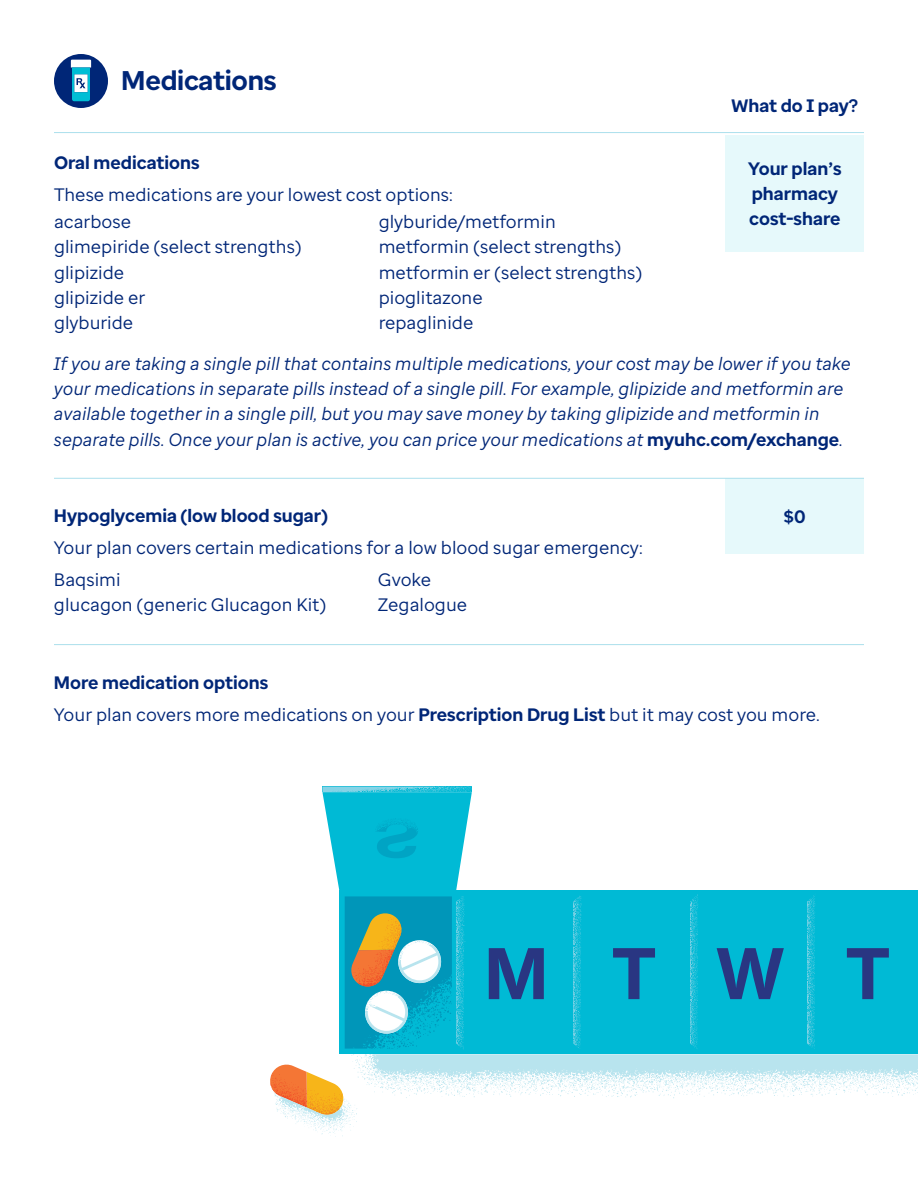
<style>
.page{position:relative;width:918px;height:1188px;background:#fff}
.page>*{position:absolute;margin:0;border:0;box-sizing:border-box;transform-origin:0 0}
.t1{font:700 27px "Enterprise Sans";letter-spacing:-.01em;color:#002677}
.t2{font:18px/25.2px "Enterprise Sans";color:#002677}
.t3{font:italic 18px/25.2px "Enterprise Sans";color:#002677}
.t4{font:700 18px/25.2px "Enterprise Sans";color:#002677}
.s1{font-weight:700;font-style:normal}
.s2{font-weight:700}
</style>
<div class="page">
<div style="left:726px;top:135px;width:138px;height:117px;background:#e6f9fb"></div>
<div style="left:726px;top:478px;width:138px;height:76px;background:#e6f9fb"></div>
<hr style="left:54px;top:132px;width:810px;height:1px;background:#abdfec">
<hr style="left:54px;top:478px;width:810px;height:1px;background:#abdfec">
<hr style="left:54px;top:644px;width:810px;height:1px;background:#abdfec">
<div style="left:54px;top:54px;width:54px;height:54px;background:#002677;border-radius:50%"></div>
<svg style="left:71px;top:60px;width:20px;height:41px"></svg>
<svg style="left:351px;top:1054px;width:567px;height:45px"></svg>
<div style="left:339px;top:890px;width:117px;height:164px;background:#00bad5"></div>
<div style="left:807px;top:890px;width:111px;height:164px;background:#00bad5"></div>
<svg style="left:847px;top:948px;width:42px;height:51px"></svg>
<svg style="left:807px;top:895px;width:8px;height:154px"></svg>
<div style="left:690px;top:890px;width:117px;height:164px;background:#00bad5"></div>
<svg style="left:717px;top:948px;width:67px;height:51px"></svg>
<svg style="left:690px;top:894px;width:8px;height:155px"></svg>
<div style="left:456px;top:890px;width:117px;height:164px;background:#00bad5"></div>
<svg style="left:489px;top:948px;width:55px;height:51px"></svg>
<div style="left:573px;top:890px;width:117px;height:164px;background:#00bad5"></div>
<svg style="left:573px;top:896px;width:8px;height:153px"></svg>
<svg style="left:613px;top:948px;width:42px;height:51px"></svg>
<svg style="left:322px;top:787px;width:150px;height:262px"></svg>
<svg style="left:270px;top:1062px;width:87px;height:75px"></svg>
<h1 class="t1" style="left:121px;top:63px;width:157px">Medications</h1>
<p class="t4" style="left:54px;top:150px;width:147px">Oral medications</p>
<p class="t2" style="left:54px;top:181px;width:400px;line-height:26.8px">These medications are your lowest cost options: acarbose</p>
<p class="t2" style="left:54px;top:234px;width:249px">glimepiride (select strengths) glipizide<br>glipizide er<br>glyburide</p>
<p class="t2" style="left:379px;top:209px;width:265px">glyburide/metformin metformin (select strengths) metformin er (select strengths) pioglitazone<br>repaglinide</p>
<p class="t4" style="left:732px;top:93px;width:128px">What do I pay?</p>
<p class="t4" style="left:748px;top:156px;width:95px">Your plan’s pharmacy cost-share</p>
<p class="t3" style="left:54px;top:351px;width:798px">If you are taking a single pill that contains multiple medications, your cost may be lower if you take your medications in separate pills instead of a single pill. For example, glipizide and metformin are available together in a single pill, but you may save money by taking glipizide and metformin in separate pills. Once your plan is active, you can price your medications at <span class="s1">myuhc.com/exchange</span>.</p>
<p class="t4" style="left:54px;top:503px;width:276px">Hypoglycemia (low blood sugar)</p>
<p class="t2" style="left:54px;top:532px;width:590px;line-height:32px">Your plan covers certain medications for a low blood sugar emergency:<br>Baqsimi</p>
<p class="t2" style="left:378px;top:567px;width:55px">Gvoke</p>
<p class="t2" style="left:54px;top:592px;width:274px">glucagon (generic Glucagon Kit)</p>
<p class="t2" style="left:378px;top:592px;width:91px">Zegalogue</p>
<p class="t4" style="left:784px;top:504px;width:23px">$0</p>
<p class="t2" style="left:54px;top:666px;width:767px;line-height:32px"><span class="s2">More medication options<br></span>Your plan covers more medications on your <span class="s2">Prescription Drug List</span> but it may cost you more.</p>
</div>
